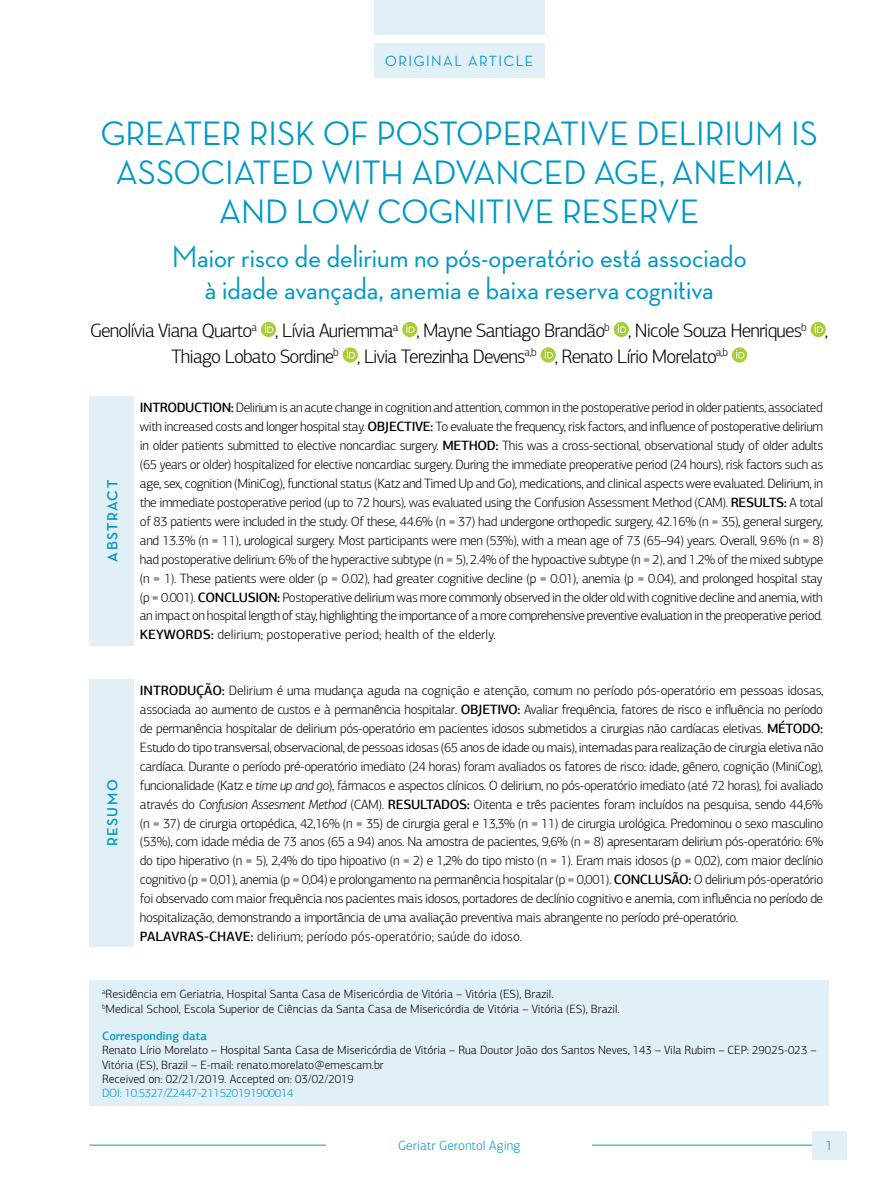
<style>
.page{position:relative;width:893px;height:1191px;background:#fff}
.page>*{position:absolute;margin:0;border:0;box-sizing:border-box;transform-origin:0 0}
.zp_Título_PT{font:500 34.5px/39px "Neutra Disp";color:#0098c5;text-align:center}
.zp_Título_IN{font:500 31.5px/31.5px "Neutra Disp";color:#0098c5;text-align:center}
.zp_Autor{font:300 19.5px/25.5px "PF Agora Sans Pro";letter-spacing:-.045em;color:#000}
.t1{font:500 15px "Neutra Disp";letter-spacing:.1em;color:#0098c5}
.zp_Resumo_Abstract_t{font:700 15px "Neutra Disp";letter-spacing:.1em;color:#0098c5}
.zp_Resumo_Abstract{font:300 13.5px/18.9px "PF Agora Sans Pro";letter-spacing:-.035em;color:#000;text-align:justify}
.zp__Palavras-chave_k{font:300 13.5px "PF Agora Sans Pro";color:#000}
.t2{font:300 13.5px "PF Agora Sans Pro";color:#0098c5}
.zp_Correspondência{font:300 12px/14.4px "PF Agora Sans Pro";color:#000}
.zp_Titulações{font:300 12px "PF Agora Sans Pro";color:#000}
.zp_DOI{font:300 12px "PF Agora Sans Pro";letter-spacing:-.02em;color:#0098c5}
.zp_Tit_Correspondênc{font:500 12px "PF Agora Sans Pro";color:#0098c5}
.s1{font-weight:500}
.s2{font-style:italic}
</style>
<div class="page">
<hr style="left:89px;top:1144px;width:740px;height:1px;background:#0098c5">
<div style="left:812px;top:1130px;width:34px;height:29px;background:#e1eff6"></div>
<div style="left:374px;top:43px;width:170px;height:34px;background:#e1eff6"></div>
<div style="left:374px;top:0;width:170px;height:35px;background:#e1eff6"></div>
<div style="left:89px;top:980px;width:740px;height:126px;background:#e1eff6"></div>
<div style="left:261px;top:322px;width:15px;height:15px;background:#a6ce39;border-radius:50%"></div>
<svg style="left:265px;top:325px;width:8px;height:8px"></svg>
<div style="left:402px;top:322px;width:15px;height:15px;background:#a6ce39;border-radius:50%"></div>
<svg style="left:406px;top:325px;width:9px;height:8px"></svg>
<div style="left:614px;top:322px;width:15px;height:15px;background:#a6ce39;border-radius:50%"></div>
<svg style="left:618px;top:325px;width:8px;height:8px"></svg>
<svg style="left:811px;top:322px;width:15px;height:15px"></svg>
<svg style="left:815px;top:325px;width:8px;height:8px"></svg>
<svg style="left:343px;top:347px;width:15px;height:15px"></svg>
<svg style="left:347px;top:350px;width:8px;height:8px"></svg>
<svg style="left:541px;top:347px;width:15px;height:15px"></svg>
<svg style="left:545px;top:350px;width:8px;height:8px"></svg>
<svg style="left:732px;top:347px;width:15px;height:15px"></svg>
<svg style="left:736px;top:350px;width:8px;height:8px"></svg>
<div style="left:89px;top:679px;width:45px;height:268px;background:#e1eff6"></div>
<div style="left:89px;top:396px;width:45px;height:249px;background:#e1eff6"></div>
<div style="left:327px;top:1133px;width:265px;height:23px;background:#fff"></div>
<p class="t1" style="left:385px;top:53px;width:150px">ORIGINAL ARTICLE</p>
<p class="zp_Título_PT" style="left:101px;top:114px;width:719px">GREATER RISK OF POSTOPERATIVE DELIRIUM IS<br>ASSOCIATED WITH ADVANCED AGE, ANEMIA,<br>AND LOW COGNITIVE RESERVE</p>
<p class="zp_Título_IN" style="left:172px;top:241px;width:576px">Maior risco de delirium no pós-operatório está associado à idade avançada, anemia e baixa reserva cognitiva</p>
<p class="zp_Autor" style="left:171px;top:318px;width:658px;text-indent:-81px">Genolívia Viana Quarto<sup>a</sup> , Lívia Auriemma<sup>a</sup> , Mayne Santiago Brandão<sup>b</sup> , Nicole Souza Henriques<sup>b</sup> ,<br>Thiago Lobato Sordine<sup>b</sup> , Livia Terezinha Devens<sup>a,b</sup> , Renato Lírio Morelato<sup>a,b</sup></p>
<p class="zp_Resumo_Abstract_t" style="left:104px;top:561px;width:83px;rotate:-90deg">ABSTRACT</p>
<p class="zp_Resumo_Abstract_t" style="left:104px;top:846px;width:68px;rotate:-90deg">RESUMO</p>
<p class="zp_Resumo_Abstract" style="left:140px;top:398px;width:685px"><span class="s1">INTRODUCTION:</span> Delirium is an acute change in cognition and attention, common in the postoperative period in older patients, associated with increased costs and longer hospital stay. <span class="s1">OBJECTIVE:</span> To evaluate the frequency, risk factors, and influence of postoperative delirium in older patients submitted to elective noncardiac surgery. <span class="s1">METHOD:</span> This was a cross-sectional, observational study of older adults (65 years or older) hospitalized for elective noncardiac surgery. During the immediate preoperative period (24 hours), risk factors such as age, sex, cognition (MiniCog), functional status (Katz and Timed Up and Go), medications, and clinical aspects were evaluated. Delirium, in the immediate postoperative period (up to 72 hours), was evaluated using the Confusion Assessment Method (CAM). <span class="s1">RESULTS:</span> A total of 83 patients were included in the study. Of these, 44.6% (n = 37) had undergone orthopedic surgery, 42.16% (n = 35), general surgery, and 13.3% (n = 11), urological surgery. Most participants were men (53%), with a mean age of 73 (65–94) years. Overall, 9.6% (n = 8) had postoperative delirium: 6% of the hyperactive subtype (n = 5), 2.4% of the hypoactive subtype (n = 2), and 1.2% of the mixed subtype (n = 1). These patients were older (p = 0.02), had greater cognitive decline (p = 0.01), anemia (p = 0.04), and prolonged hospital stay (p = 0.001). <span class="s1">CONCLUSION:</span> Postoperative delirium was more commonly observed in the older old with cognitive decline and anemia, with an impact on hospital length of stay, highlighting the importance of a more comprehensive preventive evaluation in the preoperative period.</p>
<p class="zp__Palavras-chave_k" style="left:140px;top:627px;width:357px"><span class="s1">KEYWORDS:</span> delirium; postoperative period; health of the elderly.</p>
<p class="zp_Resumo_Abstract" style="left:140px;top:681px;width:685px"><span class="s1">INTRODUÇÃO:</span> Delirium é uma mudança aguda na cognição e atenção, comum no período pós-operatório em pessoas idosas, associada ao aumento de custos e à permanência hospitalar. <span class="s1">OBJETIVO:</span> Avaliar frequência, fatores de risco e influência no período de permanência hospitalar de delirium pós-operatório em pacientes idosos submetidos a cirurgias não cardíacas eletivas. <span class="s1">MÉTODO:<br></span>Estudo do tipo transversal, observacional, de pessoas idosas (65 anos de idade ou mais), internadas para realização de cirurgia eletiva não cardíaca. Durante o período pré-operatório imediato (24 horas) foram avaliados os fatores de risco: idade, gênero, cognição (MiniCog), funcionalidade (Katz e <span class="s2">time up and go</span>), fármacos e aspectos clínicos. O delirium, no pós-operatório imediato (até 72 horas), foi avaliado através do <span class="s2">Confusion Assesment Method</span> (CAM). <span class="s1">RESULTADOS:</span> Oitenta e três pacientes foram incluídos na pesquisa, sendo 44,6% (n = 37) de cirurgia ortopédica, 42,16% (n = 35) de cirurgia geral e 13,3% (n = 11) de cirurgia urológica. Predominou o sexo masculino (53%), com idade média de 73 anos (65 a 94) anos. Na amostra de pacientes, 9,6% (n = 8) apresentaram delirium pós-operatório: 6% do tipo hiperativo (n = 5), 2,4% do tipo hipoativo (n = 2) e 1,2% do tipo misto (n = 1). Eram mais idosos (p = 0,02), com maior declínio cognitivo (p = 0,01), anemia (p = 0,04) e prolongamento na permanência hospitalar (p = 0,001). <span class="s1">CONCLUSÃO:</span> O delirium pós-operatório foi observado com maior frequência nos pacientes mais idosos, portadores de declínio cognitivo e anemia, com influência no período de hospitalização, demonstrando a importância de uma avaliação preventiva mais abrangente no período pré-operatório.</p>
<p class="zp__Palavras-chave_k" style="left:140px;top:928px;width:384px"><span class="s1">PALAVRAS-CHAVE:</span> delirium; período pós-operatório; saúde do idoso.</p>
<p class="zp_Titulações" style="left:102px;top:987px;width:453px"><sup>a</sup>Residência em Geriatria, Hospital Santa Casa de Misericórdia de Vitória – Vitória (ES), Brazil.</p>
<p class="zp_Titulações" style="left:102px;top:1001px;width:519px"><sup>b</sup>Medical School, Escola Superior de Ciências da Santa Casa de Misericórdia de Vitória – Vitória (ES), Brazil.</p>
<p class="zp_Tit_Correspondênc" style="left:102px;top:1028px;width:106px">Corresponding data</p>
<p class="zp_Correspondência" style="left:102px;top:1043px;width:716px">Renato Lírio Morelato – Hospital Santa Casa de Misericórdia de Vitória – Rua Doutor João dos Santos Neves, 143 – Vila Rubim – CEP: 29025-023 –<br>Vitória (ES), Brazil – E-mail: renato.morelato@emescam.br</p>
<p class="zp_Correspondência" style="left:102px;top:1071px;width:253px">Received on: 02/21/2019. Accepted on: 03/02/2019</p>
<p class="zp_DOI" style="left:102px;top:1086px;width:193px">DOI: 10.5327/Z2447-211520191900014</p>
<p class="t2" style="left:354px;top:1137px;width:211px">Geriatr Geron ol Aging. 20XX;XX(X):1-4</p>
<p class="t2" style="left:826px;top:1137px;width:9px">1</p>
<p class="t2" style="left:398px;top:1137px;width:124px">Geriatr Gerontol Aging</p>
</div>
